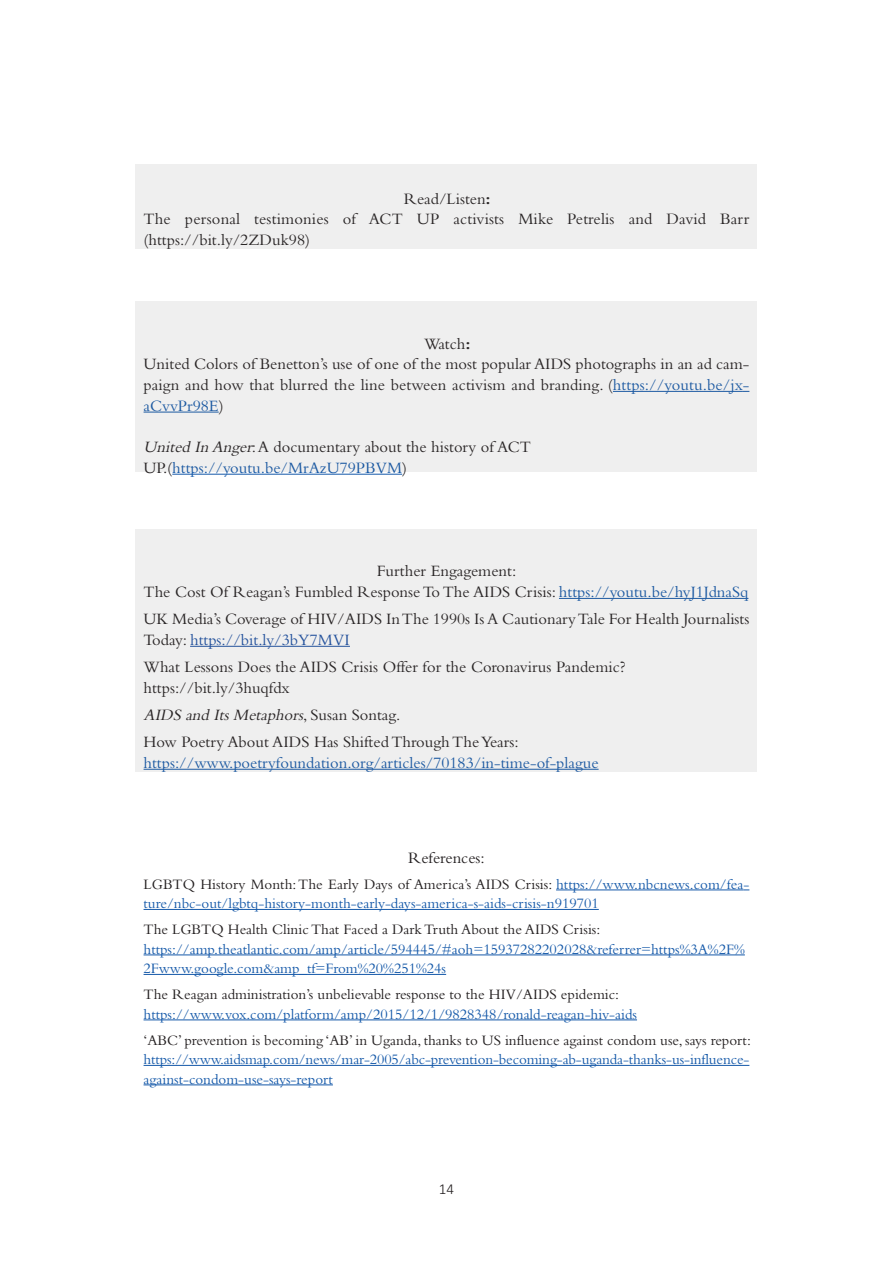
<style>
.page{position:relative;width:893px;height:1263px;background:#fff}
.page>*{position:absolute;margin:0;border:0;box-sizing:border-box;transform-origin:0 0}
.t1{font:16.5px/20.7px "Bembo Std";color:#231f20}
.t2{font:16.5px "Bembo Std";color:#1559a9}
.t3{font:15px/19.5px "Bembo Std";color:#1559a9}
.t4{font:15px "Bembo Std";color:#231f20}
.t5{font:300 15px "Calibri";color:#231f20}
.s1{font-weight:700}
.s2{color:#1559a9}
.s3{font-style:italic}
.s4{color:#1e51a3}
.s5{color:#231f20}
</style>
<div class="page">
<hr style="left:172px;top:474px;width:230px;height:1px;background:#1559a9">
<hr style="left:556px;top:889px;width:187px;height:1px;background:#1559a9">
<hr style="left:144px;top:909px;width:455px;height:1px;background:#1559a9">
<hr style="left:144px;top:954px;width:601px;height:1px;background:#1559a9">
<hr style="left:144px;top:974px;width:302px;height:1px;background:#1559a9">
<hr style="left:144px;top:1019px;width:493px;height:1px;background:#1559a9">
<hr style="left:144px;top:1065px;width:605px;height:1px;background:#1559a9">
<hr style="left:144px;top:1084px;width:189px;height:1px;background:#1559a9">
<div style="left:136px;top:164px;width:621px;height:85px;background:#efefef"></div>
<div style="left:136px;top:301px;width:621px;height:170px;background:#efefef"></div>
<div style="left:136px;top:529px;width:621px;height:242px;background:#efefef"></div>
<p class="t1" style="left:144px;top:188px;width:607px;text-indent:260px">Read/Listen<span class="s1">:<br></span>The personal testimonies of ACT UP activists Mike Petrelis and David Barr (https://bit.ly/2ZDuk98)</p>
<p class="t1" style="left:144px;top:333px;width:607px;text-indent:280px">Watch<span class="s1">:<br></span>United Colors of Benetton’s use of one of the most popular AIDS photographs in an ad cam&shy;paign and how that blurred the line between activism and branding. (<span class="s2">https://youtu.be/jx&shy;aCvvPr98E</span>)</p>
<p class="t1" style="left:144px;top:436px;width:389px"><span class="s3">UnitedInAnger</span>:A documentary about the history of ACT<br>UP.(<span class="s2">https://youtu.be/MrAzU79PBVM</span>)</p>
<p class="t1" style="left:144px;top:560px;width:606px;text-align:center">Further Engagement:<br>The Cost Of Reagan’s Fumbled ResponseToThe AIDS Crisis: <span class="s2">https://youtu.be/hyJ1JdnaSq</span></p>
<p class="t1" style="left:144px;top:608px;width:607px">UK Media’s Coverage of HIV/AIDS InThe 1990s Is A CautionaryTale For Health Journalists<br>Today: <span class="s4">https://bit.ly/3bY7MVI</span></p>
<p class="t1" style="left:144px;top:656px;width:484px">What Lessons Does the AIDS Crisis Offer for the Coronavirus Pandemic? https://bit.ly/3huqfdx</p>
<p class="t1" style="left:144px;top:701px;width:377px;line-height:27.2px"><span class="s3">AIDSandItsMetaphors</span>, Susan Sontag.<br>How Poetry About AIDS Has ShiftedThroughTheYears:</p>
<p class="t2" style="left:144px;top:753px;width:457px">https://www.poetryfoundation.org/articles/70183/in-time-of-plague</p>
<p class="t1" style="left:408px;top:847px;width:78px">References:</p>
<p class="t3" style="left:144px;top:874px;width:607px"><span class="s5">LGBTQ History Month:The Early Days of America’s AIDS Crisis:</span> https://www.nbcnews.com/fea&shy;ture/nbc-out/lgbtq-history-month-early-days-america-s-aids-crisis-n919701</p>
<p class="t4" style="left:144px;top:921px;width:458px">The LGBTQ Health ClinicThat Faced a DarkTruth About the AIDS Crisis:</p>
<p class="t3" style="left:144px;top:939px;width:603px">https://amp.theatlantic.com/amp/article/594445/#aoh=15937282202028&amp;referrer=https%3A%2F%<br>2Fwww.google.com&amp;amp_tf=From%20%251%24s</p>
<p class="t4" style="left:144px;top:986px;width:477px">The Reagan administration’s unbelievable response to the HIV/AIDS epidemic:</p>
<p class="t3" style="left:144px;top:1004px;width:495px">https://www.vox.com/platform/amp/2015/12/1/9828348/ronald-reagan-hiv-aids</p>
<p class="t4" style="left:144px;top:1031px;width:609px">‘ABC’ prevention is becoming ‘AB’ in Uganda, thanks to US influence against condom use, says report:</p>
<p class="t3" style="left:144px;top:1049px;width:607px">https://www.aidsmap.com/news/mar-2005/abc-prevention-becoming-ab-uganda-thanks-us-influence&shy;against-condom-use-says-report</p>
<p class="t5" style="left:439px;top:1179px;width:17px">14</p>
</div>
